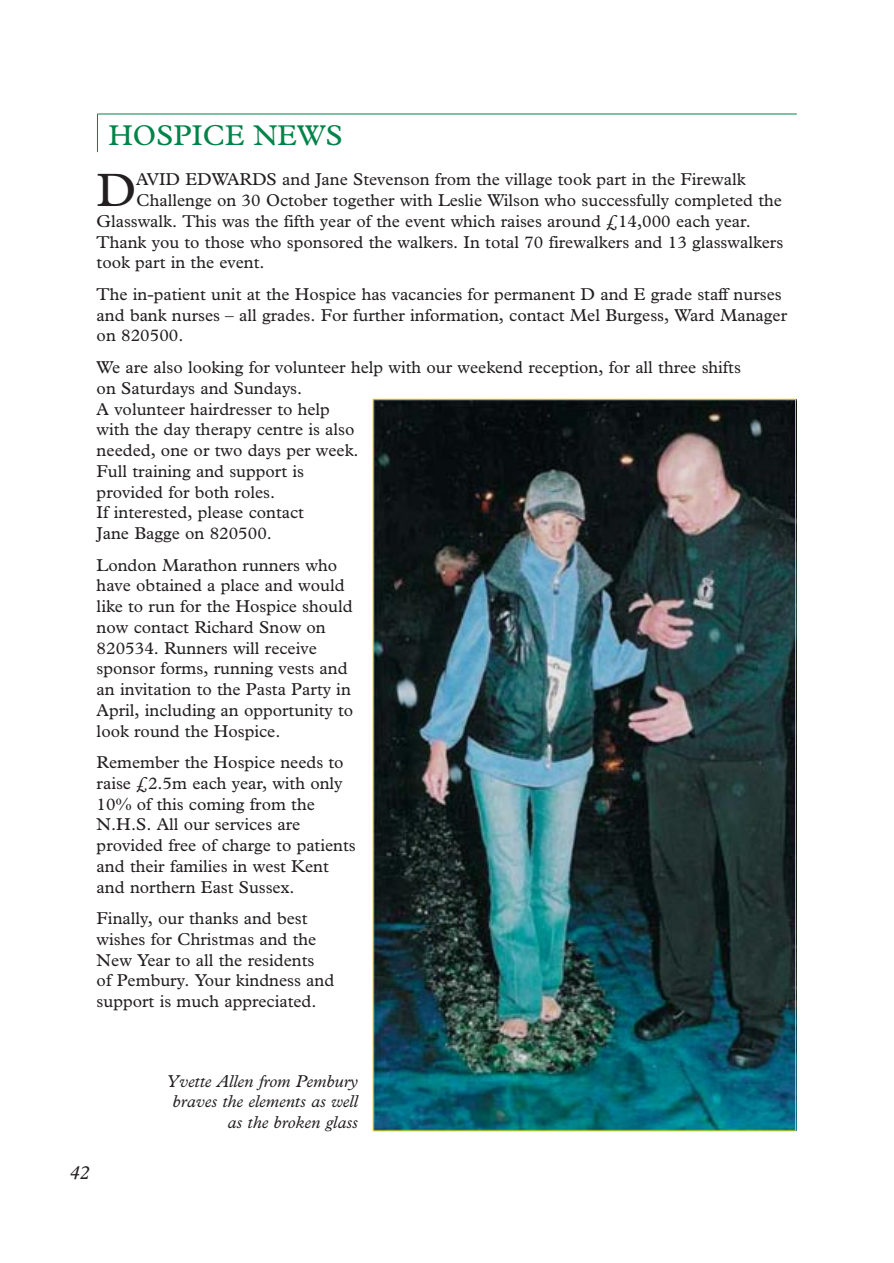
<style>
.page{position:relative;width:894px;height:1263px;background:#fff}
.page>*{position:absolute;margin:0;border:0;box-sizing:border-box;transform-origin:0 0}
.t1{font:47.1px "M Plantin";color:#231f20}
.t2{font:28.8px "M Plantin";color:#008348}
.t3{font:italic 19.2px "M Plantin";color:#231f20}
.t4{font:17.25px/20.7px "M Plantin";color:#231f20}
.t5{font:italic 17.25px/20.7px "M Plantin";color:#231f20;text-align:right}
</style>
<div class="page">
<hr style="left:97px;top:114px;width:1px;height:38px;background:#008348">
<hr style="left:97px;top:114px;width:700px;height:1px;background:#008348">
<img style="left:375px;top:400px;width:422px;height:730px">
<h2 class="t2" style="left:108px;top:126px;width:236px">HOSPICE NEWS</h2>
<h1 class="t1" style="left:97px;top:176px;width:41px">D</h1>
<p class="t4" style="left:136px;top:171px;width:611px">AVID EDWARDS and Jane Stevenson from the village took part in the Firewalk</p>
<p class="t4" style="left:136px;top:192px;width:647px">Challenge on 30 October together with Leslie Wilson who successfully completed the</p>
<p class="t4" style="left:97px;top:213px;width:656px">Glasswalk. This was the fifth year of the event which raises around £14,000 each year.</p>
<p class="t4" style="left:97px;top:233px;width:688px">Thank you to those who sponsored the walkers. In total 70 firewalkers and 13 glasswalkers</p>
<p class="t4" style="left:97px;top:254px;width:169px">took part in the event.</p>
<p class="t4" style="left:97px;top:286px;width:692px">The in-patient unit at the Hospice has vacancies for permanent D and E grade staff nurses and bank nurses – all grades. For further information, contact Mel Burgess, Ward Manager on 820500.</p>
<p class="t4" style="left:97px;top:359px;width:646px">We are also looking for volunteer help with our weekend reception, for all three shifts on Saturdays and Sundays.<br>A volunteer hairdresser to help<br>with the day therapy centre is also<br>needed, one or two days per week.<br>Full training and support is<br>provided for both roles.<br>If interested, please contact<br>Jane Bagge on 820500.</p>
<p class="t4" style="left:97px;top:556px;width:258px">London Marathon runners who have obtained a place and would like to run for the Hospice should now contact Richard Snow on<br>820534. Runners will receive sponsor forms, running vests and an invitation to the Pasta Party in<br>April, including an opportunity to look round the Hospice.</p>
<p class="t4" style="left:97px;top:754px;width:261px">Remember the Hospice needs to raise £2.5m each year, with only<br>10% of this coming from the<br>N.H.S. All our services are provided free of charge to patients and their families in west Kent and northern East Sussex.</p>
<p class="t4" style="left:97px;top:910px;width:239px">Finally, our thanks and best wishes for Christmas and the<br>New Year to all the residents<br>of Pembury. Your kindness and support is much appreciated.</p>
<p class="t3" style="left:69px;top:1167px;width:22px">42</p>
<p class="t5" style="left:167px;top:1072px;width:193px">Yvette Allen from Pembury braves the elements as well as the broken glass</p>
</div>
